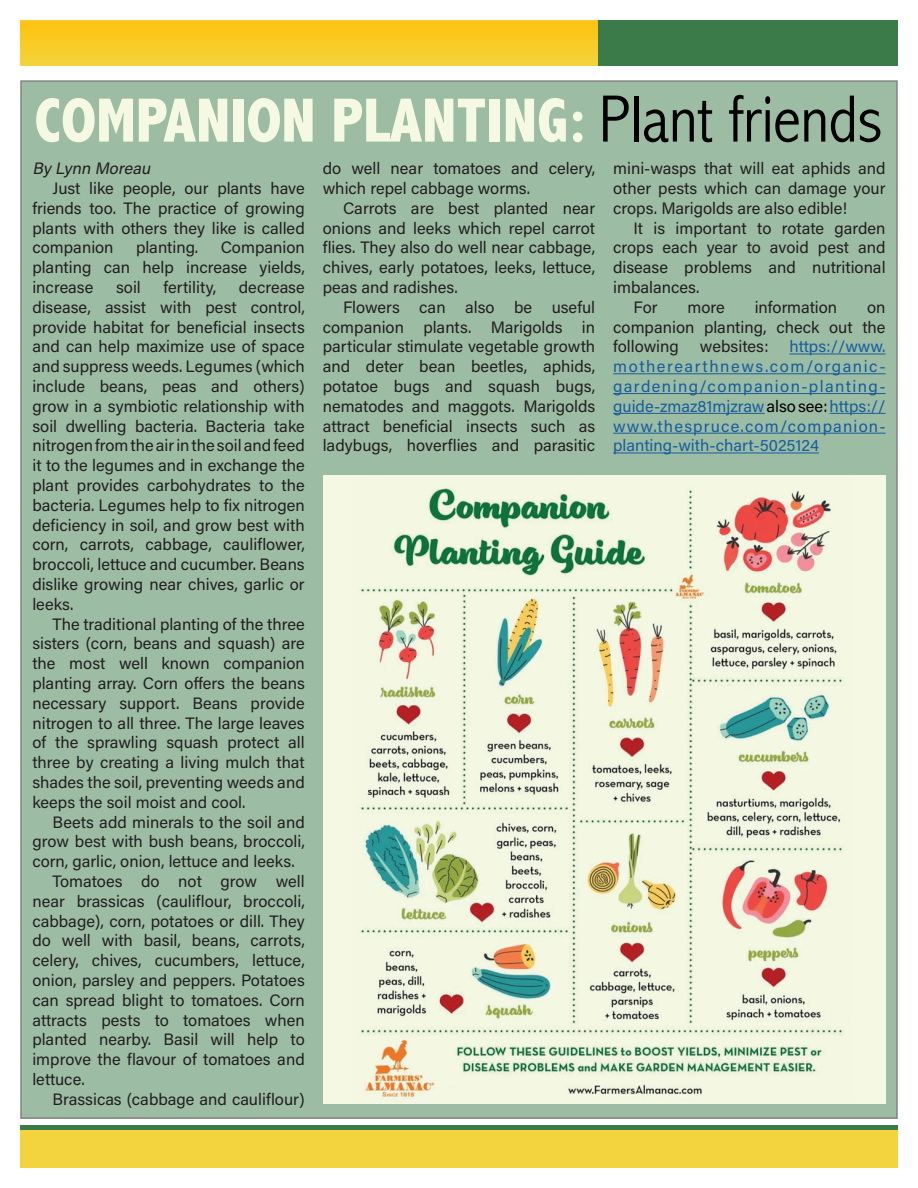
<style>
.page{position:relative;width:918px;height:1188px;background:#fff}
.page>*{position:absolute;margin:0;border:0;box-sizing:border-box;transform-origin:0 0}
.t1{font:800 condensed 63px "Abadi";color:#f5f9e3}
.t2{font:16.5px/19.8px "Acumin Pro";color:#231f20;text-align:justify}
.t3{font:16.5px/19.8px "Acumin Pro";letter-spacing:.045em;color:#175d9e;text-align:justify}
.t4{font:italic 16.5px "Acumin Pro";color:#231f20}
.s1{font-weight:300;font-size:67.5px;color:#000}
.s2{color:#000}
</style>
<div class="page">
<div style="left:597px;top:20px;width:301px;height:46px;background:#3b7a49"></div>
<div style="left:20px;top:1130px;width:878px;height:38px;background:#f3d43e"></div>
<div style="left:20px;top:20px;width:577px;height:46px;background:linear-gradient(to bottom,#fec20f,#f4d33a)"></div>
<hr style="left:20px;top:1126px;width:878px;height:4px;background:#3b7a49">
<div style="left:20px;top:80px;width:878px;height:1039px;background:#9dbca4"></div>
<hr style="left:789px;top:354px;width:97px;height:1px;background:#175d9e">
<hr style="left:613px;top:373px;width:273px;height:1px;background:#175d9e">
<hr style="left:613px;top:393px;width:273px;height:1px;background:#175d9e">
<hr style="left:613px;top:413px;width:152px;height:1px;background:#175d9e">
<hr style="left:830px;top:413px;width:56px;height:1px;background:#175d9e">
<hr style="left:613px;top:433px;width:273px;height:1px;background:#175d9e">
<hr style="left:613px;top:453px;width:206px;height:1px;background:#175d9e">
<div style="left:323px;top:475px;width:563px;height:628px;background:#f5f9e3"></div>
<img style="left:360px;top:488px;width:483px;height:611px">
<h1 class="t1" style="left:34px;top:84px;width:849px">COMPANION PLANTING: <span class="s1">Plant friends</span></h1>
<p class="t4" style="left:32px;top:157px;width:123px">By Lynn Moreau</p>
<p class="t2" style="left:32px;top:178px;width:274px;text-indent:20px">Just like people, our plants have friends too. The practice of growing plants with others they like is called companion</p>
<p class="t2" style="left:32px;top:237px;width:274px;text-indent:188px">Companion planting can help increase yields, increase</p>
<p class="t2" style="left:136px;top:237px;width:64px">planting.</p>
<p class="t2" style="left:116px;top:277px;width:26px">soil</p>
<p class="t2" style="left:164px;top:277px;width:54px">fertility,</p>
<p class="t2" style="left:32px;top:277px;width:274px;text-indent:206px">decrease disease, assist with pest control, provide habitat for beneficial insects and can help maximize use of space and suppress weeds. Legumes (which include beans, peas and others) grow in a symbiotic relationship with soil dwelling bacteria. Bacteria take nitrogen from the air in the soil and feed it to the legumes and in exchange the plant provides carbohydrates to the bacteria. Legumes help to fix nitrogen deficiency in soil, and grow best with corn, carrots, cabbage, cauliflower, broccoli, lettuce and cucumber. Beans dislike growing near chives, garlic or leeks.</p>
<p class="t2" style="left:32px;top:613px;width:274px;text-indent:20px">The traditional planting of the three sisters (corn, beans and squash) are the most well known companion planting array. Corn offers the beans necessary support. Beans provide nitrogen to all three. The large leaves of the sprawling squash protect all three by creating a living mulch that shades the soil, preventing weeds and keeps the soil moist and cool.</p>
<p class="t2" style="left:53px;top:811px;width:254px">Beets add minerals to the soil and</p>
<p class="t2" style="left:32px;top:831px;width:274px">grow best with bush beans, broccoli,</p>
<p class="t2" style="left:32px;top:851px;width:264px">corn, garlic, onion, lettuce and leeks.</p>
<p class="t2" style="left:53px;top:871px;width:254px">Tomatoes do not grow well</p>
<p class="t2" style="left:32px;top:890px;width:274px">near brassicas (cauliflour, broccoli,</p>
<p class="t2" style="left:32px;top:910px;width:274px">cabbage), corn, potatoes or dill. They</p>
<p class="t2" style="left:32px;top:930px;width:274px">do well with basil, beans, carrots,</p>
<p class="t2" style="left:32px;top:950px;width:274px">celery, chives, cucumbers, lettuce,</p>
<p class="t2" style="left:32px;top:970px;width:274px">onion, parsley and peppers. Potatoes</p>
<p class="t2" style="left:32px;top:989px;width:274px">can spread blight to tomatoes. Corn</p>
<p class="t2" style="left:32px;top:1009px;width:274px">attracts pests to tomatoes when</p>
<p class="t2" style="left:32px;top:1029px;width:274px">planted nearby. Basil will help to</p>
<p class="t2" style="left:32px;top:1049px;width:274px">improve the flavour of tomatoes and</p>
<p class="t2" style="left:32px;top:1069px;width:54px">lettuce.</p>
<p class="t2" style="left:53px;top:1088px;width:254px">Brassicas (cabbage and cauliflour)</p>
<p class="t2" style="left:323px;top:158px;width:274px">do well near tomatoes and celery, which repel cabbage worms.</p>
<p class="t2" style="left:323px;top:197px;width:274px;text-indent:20px">Carrots are best planted near onions and leeks which repel carrot flies. They also do well near cabbage, chives, early potatoes, leeks, lettuce, peas and radishes.</p>
<p class="t2" style="left:323px;top:296px;width:274px;text-indent:20px">Flowers can also be useful companion plants. Marigolds in particular stimulate vegetable growth and deter bean beetles, aphids, potatoe bugs and squash bugs, nematodes and maggots. Marigolds attract beneficial insects such as ladybugs, hoverflies and parasitic</p>
<p class="t2" style="left:613px;top:158px;width:274px">mini-wasps that will eat aphids and other pests which can damage your crops. Marigolds are also edible!</p>
<p class="t2" style="left:633px;top:217px;width:254px">It is important to rotate garden</p>
<p class="t2" style="left:613px;top:237px;width:274px">crops each year to avoid pest and</p>
<p class="t2" style="left:613px;top:257px;width:274px">disease problems and nutritional</p>
<p class="t2" style="left:613px;top:277px;width:88px">imbalances.</p>
<p class="t2" style="left:633px;top:296px;width:26px">For</p>
<p class="t2" style="left:688px;top:296px;width:39px">more</p>
<p class="t2" style="left:755px;top:296px;width:84px">information</p>
<p class="t2" style="left:613px;top:296px;width:274px;text-indent:254px">on companion planting, check out the following</p>
<p class="t3" style="left:613px;top:336px;width:274px;text-indent:176px">https://www. motherearthnews.com/organic&shy;gardening/companion-planting&shy;guide-zmaz81mjzraw<span class="s2">also see:</span>https:// www.thespruce.com/companion&shy;planting-with-chart-5025124</p>
<p class="t2" style="left:700px;top:336px;width:70px">websites:</p>
</div>
